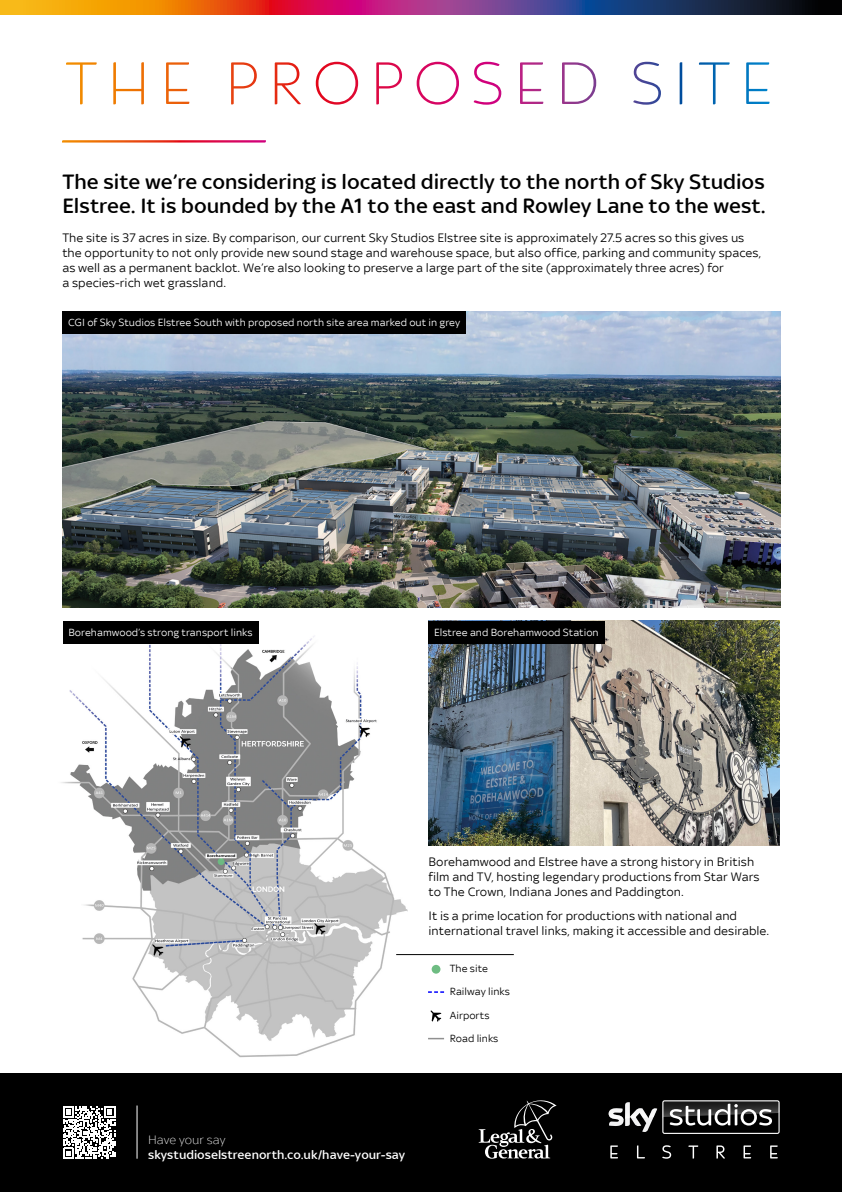
<style>
.page{position:relative;width:842px;height:1192px;background:#fff}
.page>*{position:absolute;margin:0;border:0;box-sizing:border-box;transform-origin:0 0}
.t1{font:500 22px/24px "Sky Text";color:#000}
.t2{font:13px/15px "Sky Text";color:#000}
.t3{font:500 13px "Sky Text";color:#fff}
.t4{font:300 13px "Sky Text";color:#fff}
.t5{font:11px "Sky Text";color:#fff}
.t6{font:11px/23.5px "Sky Text";color:#000}
</style>
<div class="page">
<div style="left:0;top:1073px;width:842px;height:119px;background:#000"></div>
<svg style="left:610px;top:1145px;width:8px;height:13px"></svg>
<svg style="left:637px;top:1145px;width:8px;height:13px"></svg>
<svg style="left:662px;top:1145px;width:9px;height:14px"></svg>
<svg style="left:688px;top:1145px;width:10px;height:14px"></svg>
<svg style="left:716px;top:1145px;width:9px;height:14px"></svg>
<svg style="left:743px;top:1145px;width:8px;height:13px"></svg>
<svg style="left:770px;top:1145px;width:8px;height:13px"></svg>
<svg style="left:609px;top:1100px;width:171px;height:34px"></svg>
<hr style="left:137px;top:1106px;width:1px;height:53px;background:#fff">
<svg style="left:479px;top:1100px;width:78px;height:59px"></svg>
<svg style="left:0;top:0;width:842px;height:14px;background:#8d4848"></svg>
<svg style="left:63px;top:1106px;width:52px;height:53px"></svg>
<svg style="left:316px;top:62px;width:345px;height:43px"></svg>
<img style="left:62px;top:311px;width:718px;height:297px">
<div style="left:62px;top:311px;width:404px;height:22px;background:#000"></div>
<svg style="left:62px;top:140px;width:204px;height:3px"></svg>
<img style="left:61px;top:628px;width:346px;height:430px">
<div style="left:63px;top:621px;width:195px;height:22px;background:#000"></div>
<img style="left:428px;top:621px;width:352px;height:225px">
<div style="left:428px;top:621px;width:176px;height:22px;background:#000"></div>
<div style="left:432px;top:965px;width:8px;height:9px;background:#6ebc82;border-radius:50%"></div>
<svg style="left:428px;top:991px;width:16px;height:2px"></svg>
<svg style="left:428px;top:1038px;width:16px;height:1px"></svg>
<svg style="left:430px;top:1010px;width:11px;height:12px"></svg>
<hr style="left:396px;top:954px;width:118px;height:1px;background:#000">
<h1 class="t1" style="left:62px;top:171px;width:705px">The site we’re considering is located directly to the north of Sky Studios<br>Elstree. It is bounded by the A1 to the east and Rowley Lane to the west.</h1>
<p class="t2" style="left:62px;top:231px;width:700px">The site is 37 acres in size. By comparison, our current Sky Studios Elstree site is approximately 27.5 acres so this gives us the opportunity to not only provide new sound stage and warehouse space, but also office, parking and community spaces, as well as a permanent backlot. We’re also looking to preserve a large part of the site (approximately three acres) for<br>a species-rich wet grassland.</p>
<p class="t5" style="left:68px;top:316px;width:394px">CGI of Sky Studios Elstree South with proposed north site area marked out in grey</p>
<p class="t5" style="left:68px;top:626px;width:186px">Borehamwood’s strong transport links</p>
<p class="t5" style="left:434px;top:626px;width:166px">Elstree and Borehamwood Station</p>
<p class="t2" style="left:428px;top:855px;width:333px">Borehamwood and Elstree have a strong history in British film and TV, hosting legendary productions from Star Wars to The Crown, Indiana Jones and Paddington.</p>
<p class="t2" style="left:428px;top:909px;width:342px">It is a prime location for productions with national and international travel links, making it accessible and desirable.</p>
<p class="t4" style="left:148px;top:1132px;width:79px">Have your say</p>
<p class="t3" style="left:148px;top:1147px;width:259px">skystudioselstreenorth.co.uk/have-your-say</p>
<p class="t6" style="left:450px;top:957px;width:62px">The site<br>Railway links<br>Airports<br>Road links</p>
</div>
